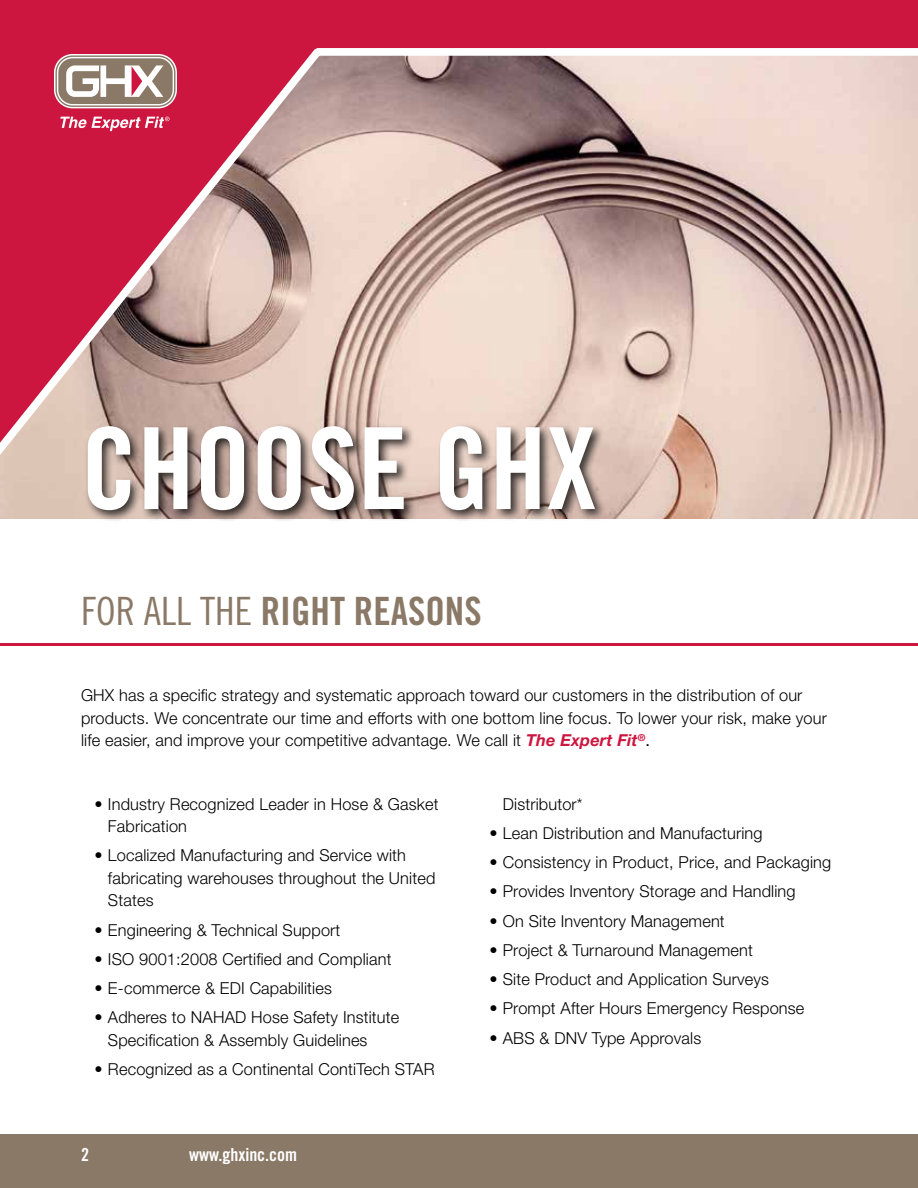
<style>
.page{position:relative;width:918px;height:1188px;background:#fff}
.page>*{position:absolute;margin:0;border:0;box-sizing:border-box;transform-origin:0 0}
.t1{font:113.25px "Trade Gothic Bold Cond Twenty";color:#fff}
.t2{font:39px "Trade Gothic Bold Cond Twenty";color:#8a7967}
.t3{font:18px "Trade Gothic Bold Cond Twenty";color:#fff}
.t4{font:300 16.5px/22.5px "Helvetica Neue";letter-spacing:.01em;color:#000}
.s1{font-family:"Trade Gothic Cond Eighteen"}
.s2{font-weight:700;font-style:italic;color:#cd163f}
.s3{font-weight:400}
</style>
<div class="page">
<img style="left:0;top:493px;width:918px;height:26px">
<hr style="left:0;top:643px;width:918px;height:2px;background:#cd163f">
<div style="left:0;top:1134px;width:918px;height:54px;background:#8a7967"></div>
<div style="left:85px;top:423px;width:522px;height:100px;background:#000;opacity:.75"></div>
<svg style="left:0;top:0;width:918px;height:493px;background:#ca8e91"></svg>
<svg style="left:54px;top:54px;width:123px;height:54px"></svg>
<svg style="left:60px;top:117px;width:110px;height:14px"></svg>
<h1 class="t1" style="left:81px;top:400px;width:517px">CHOOSE GHX</h1>
<h2 class="t2" style="left:81px;top:587px;width:402px"><span class="s1">FOR ALL THE</span> RIGHT REASONS</h2>
<p class="t4" style="left:81px;top:684px;width:747px">GHX has a specific strategy and systematic approach toward our customers in the distribution of our products. We concentrate our time and efforts with one bottom line focus. To lower your risk, make your life easier, and improve your competitive advantage. We call it <span class="s2">The Expert Fit</span><sup>®</sup><span class="s3">.</span></p>
<p class="t4" style="left:108px;top:792px;width:332px;text-indent:-13px">• Industry Recognized Leader in Hose &amp; Gasket<br>Fabrication</p>
<p class="t4" style="left:108px;top:844px;width:329px;text-indent:-13px">• Localized Manufacturing and Service with fabricating warehouses throughout the United<br>States</p>
<p class="t4" style="left:94px;top:918px;width:247px">• Engineering &amp; Technical Support</p>
<p class="t4" style="left:94px;top:947px;width:299px">• ISO 9001:2008 Certified and Compliant</p>
<p class="t4" style="left:94px;top:977px;width:239px">• E-commerce &amp; EDI Capabilities</p>
<p class="t4" style="left:108px;top:1006px;width:293px;text-indent:-13px">• Adheres to NAHAD Hose Safety Institute<br>Specification &amp; Assembly Guidelines</p>
<p class="t4" style="left:94px;top:1058px;width:342px">• Recognized as a Continental ContiTech STAR</p>
<p class="t3" style="left:81px;top:1143px;width:9px">2</p>
<p class="t3" style="left:189px;top:1143px;width:110px">www.ghxinc.com</p>
<p class="t4" style="left:503px;top:792px;width:81px">Distributor*</p>
<p class="t4" style="left:489px;top:821px;width:275px">• Lean Distribution and Manufacturing</p>
<p class="t4" style="left:489px;top:851px;width:343px">• Consistency in Product, Price, and Packaging</p>
<p class="t4" style="left:489px;top:880px;width:308px">• Provides Inventory Storage and Handling</p>
<p class="t4" style="left:489px;top:909px;width:237px">• On Site Inventory Management</p>
<p class="t4" style="left:489px;top:938px;width:265px">• Project &amp; Turnaround Management</p>
<p class="t4" style="left:489px;top:968px;width:281px">• Site Product and Application Surveys</p>
<p class="t4" style="left:489px;top:997px;width:317px">• Prompt After Hours Emergency Response</p>
<p class="t4" style="left:489px;top:1026px;width:213px">• ABS &amp; DNV Type Approvals</p>
</div>
